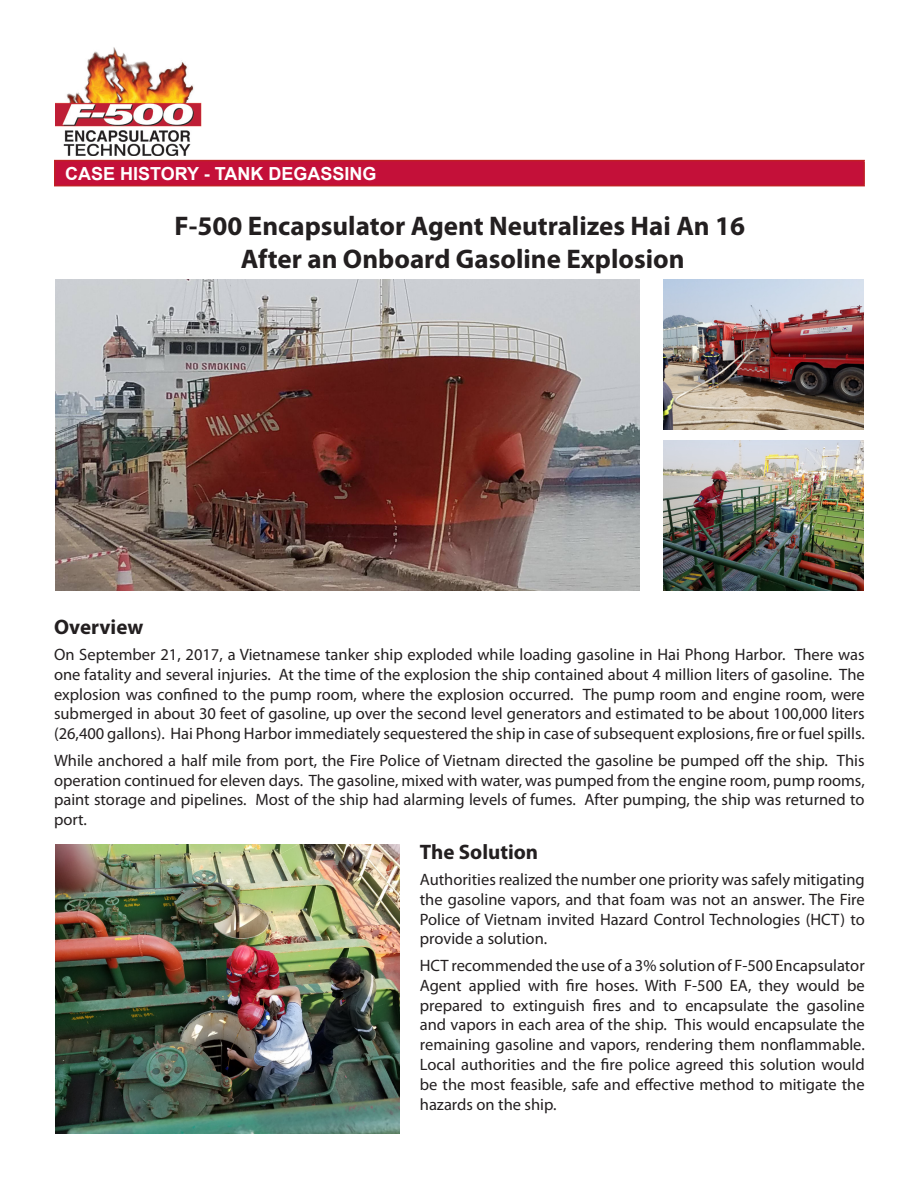
<style>
.page{position:relative;width:918px;height:1188px;background:#fff}
.page>*{position:absolute;margin:0;border:0;box-sizing:border-box;transform-origin:0 0}
.t1{font:700 27px "Myriad Pro";color:#231f20}
.t2{font:700 21px "Myriad Pro";color:#231f20}
.t3{font:700 18px "Arial";color:#fff}
.t4{font:16.5px/19.8px "Myriad Pro";color:#231f20;text-align:justify}
</style>
<div class="page">
<div style="left:55px;top:161px;width:809px;height:25px;background:#c41039"></div>
<hr style="left:54px;top:160px;width:811px;height:1px;background:#c02025">
<hr style="left:54px;top:161px;width:2px;height:24px;background:#c02025">
<hr style="left:863px;top:161px;width:2px;height:24px;background:#c02025">
<hr style="left:54px;top:185px;width:811px;height:1px;background:#c02025">
<img style="left:55px;top:47px;width:147px;height:109px">
<img style="left:55px;top:280px;width:584px;height:311px">
<img style="left:55px;top:845px;width:345px;height:289px">
<img style="left:664px;top:280px;width:200px;height:150px">
<img style="left:664px;top:440px;width:200px;height:151px">
<p class="t3" style="left:65px;top:161px;width:313px">CASE HISTORY - TANK DEGASSING</p>
<p class="t1" style="left:175px;top:209px;width:572px">F-500 Encapsulator Agent Neutralizes Hai An 16</p>
<p class="t1" style="left:241px;top:241px;width:445px">After an Onboard Gasoline Explosion</p>
<p class="t2" style="left:54px;top:613px;width:91px">Overview</p>
<p class="t4" style="left:54px;top:644px;width:812px">On September 21, 2017, a Vietnamese tanker ship exploded while loading gasoline in Hai Phong Harbor. There was one fatality and several injuries. At the time of the explosion the ship contained about 4 million liters of gasoline. The explosion was confined to the pump room, where the explosion occurred. The pump room and engine room, were submerged in about 30 feet of gasoline, up over the second level generators and estimated to be about 100,000 liters (26,400 gallons). Hai Phong Harbor immediately sequestered the ship in case of subsequent explosions, fire or fuel spills.</p>
<p class="t4" style="left:54px;top:750px;width:812px">While anchored a half mile from port, the Fire Police of Vietnam directed the gasoline be pumped off the ship. This operation continued for eleven days. The gasoline, mixed with water, was pumped from the engine room, pump rooms, paint storage and pipelines. Most of the ship had alarming levels of fumes. After pumping, the ship was returned to port.</p>
<p class="t2" style="left:420px;top:838px;width:120px">The Solution</p>
<p class="t4" style="left:420px;top:869px;width:446px">Authorities realized the number one priority was safely mitigating the gasoline vapors, and that foam was not an answer. The Fire Police of Vietnam invited Hazard Control Technologies (HCT) to provide a solution.</p>
<p class="t4" style="left:420px;top:955px;width:446px">HCT recommended the use of a 3% solution of F-500 Encapsulator Agent applied with fire hoses. With F-500 EA, they would be prepared to extinguish fires and to encapsulate the gasoline and vapors in each area of the ship. This would encapsulate the remaining gasoline and vapors, rendering them nonflammable.<br>Local authorities and the fire police agreed this solution would be the most feasible, safe and effective method to mitigate the hazards on the ship.</p>
</div>
